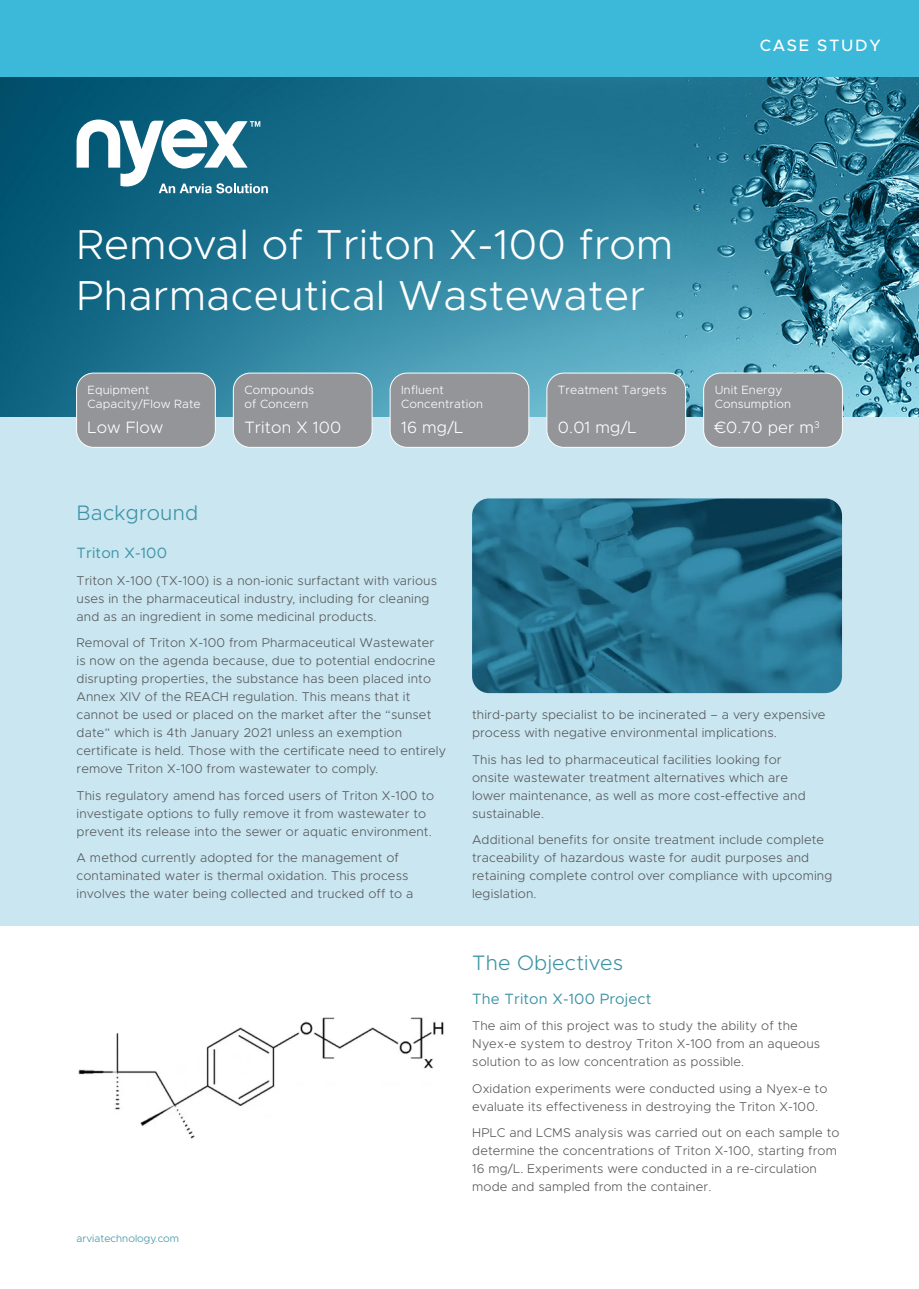
<style>
.page{position:relative;width:919px;height:1289px;background:#fff}
.page>*{position:absolute;margin:0;border:0;box-sizing:border-box;transform-origin:0 0}
.t1{font:300 42px/51px "Metropolis";letter-spacing:.01em;color:#fff}
.t2{font:300 21px "Metropolis";letter-spacing:.01em;color:#3d93a5}
.t3{font:300 16.5px "Metropolis";letter-spacing:.01em;color:#fff}
.t4{font:500 16.5px "Metropolis";letter-spacing:.1em;color:#fff}
.H4_Regular{font:15px "Metropolis";letter-spacing:.01em;color:#3d93a5}
.Case_Study_Body{font:300 12.75px/18px "Metropolis";letter-spacing:.01em;color:#57585a}
.t5{font:300 12px/13.5px "Metropolis";letter-spacing:.01em;color:#fff}
.t6{font:300 10.5px "Metropolis";color:#3d93a5}
</style>
<div class="page">
<div style="left:0;top:0;width:918px;height:925px;background:#c9e6f1"></div>
<img style="left:0;top:77px;width:918px;height:340px">
<svg style="left:77px;top:119px;width:191px;height:74px;background:#6c9fb1"></svg>
<div style="left:0;top:0;width:918px;height:77px;background:#3cb8d8"></div>
<div style="left:77px;top:373px;width:138px;height:74px;background:#939598;border-radius:17px"></div>
<div style="left:76px;top:373px;width:140px;height:75px;border:1px solid #fff;border-radius:17px"></div>
<div style="left:233px;top:373px;width:139px;height:74px;background:#939598;border-radius:17px"></div>
<div style="left:233px;top:373px;width:139px;height:75px;border:1px solid #fff;border-radius:17px"></div>
<div style="left:390px;top:373px;width:139px;height:74px;background:#939598;border-radius:17px"></div>
<div style="left:390px;top:373px;width:139px;height:75px;border:1px solid #fff;border-radius:17px"></div>
<div style="left:547px;top:373px;width:138px;height:74px;background:#939598;border-radius:17px"></div>
<div style="left:546px;top:373px;width:140px;height:75px;border:1px solid #fff;border-radius:17px"></div>
<div style="left:703px;top:373px;width:139px;height:74px;background:#939598;border-radius:17px"></div>
<div style="left:703px;top:373px;width:139px;height:75px;border:1px solid #fff;border-radius:17px"></div>
<img style="left:472px;top:498px;width:370px;height:195px">
<img style="left:78px;top:1017px;width:366px;height:122px">
<h2 class="t4" style="left:759px;top:35px;width:122px">CASE STUDY</h2>
<p class="t1" style="left:77px;top:219px;width:598px">Removal of Triton X-100 from<br>Pharmaceutical Wastewater</p>
<h2 class="t5" style="left:88px;top:383px;width:115px">Equipment<br>Capacity/Flow Rate</h2>
<h2 class="t3" style="left:88px;top:417px;width:77px">Low Flow</h2>
<h2 class="t5" style="left:244px;top:383px;width:71px">Compounds of Concern</h2>
<h2 class="t3" style="left:244px;top:417px;width:98px">Triton X 100</h2>
<h2 class="t5" style="left:401px;top:383px;width:83px">Influent<br>Concentration</h2>
<h2 class="t3" style="left:401px;top:417px;width:64px">16 mg/L</h2>
<h2 class="t5" style="left:558px;top:383px;width:110px">Treatment Targets</h2>
<h2 class="t3" style="left:558px;top:417px;width:80px">0.01 mg/L</h2>
<h2 class="t5" style="left:714px;top:383px;width:78px">Unit Energy<br>Consumption</h2>
<h2 class="t3" style="left:714px;top:417px;width:107px">€0.70 per m<sup>3</sup></h2>
<h2 class="t2" style="left:77px;top:500px;width:123px">Background</h2>
<p class="H4_Regular" style="left:77px;top:543px;width:92px">Triton X-100</p>
<p class="Case_Study_Body" style="left:77px;top:571px;width:362px">Triton X-100 (TX-100) is a non-ionic surfactant with various uses in the pharmaceutical industry, including for cleaning and as an ingredient in some medicinal products.</p>
<p class="Case_Study_Body" style="left:77px;top:633px;width:371px">Removal of Triton X-100 from Pharmaceutical Wastewater is now on the agenda because, due to potential endocrine disrupting properties, the substance has been placed into Annex XIV of the REACH regulation. This means that it cannot be used or placed on the market after the “sunset date” which is 4th January 2021 unless an exemption certificate is held. Those with the certificate need to entirely remove Triton X-100 from wastewater to comply.</p>
<p class="Case_Study_Body" style="left:77px;top:786px;width:359px">This regulatory amend has forced users of Triton X-100 to investigate options to fully remove it from wastewater to prevent its release into the sewer or aquatic environment.</p>
<p class="Case_Study_Body" style="left:77px;top:848px;width:338px">A method currently adopted for the management of contaminated water is thermal oxidation. This process involves the water being collected and trucked off to a</p>
<p class="t6" style="left:77px;top:1231px;width:104px">arviatechnology.com</p>
<p class="Case_Study_Body" style="left:472px;top:705px;width:355px">third-party specialist to be incinerated – a very expensive process with negative environmental implications.</p>
<p class="Case_Study_Body" style="left:472px;top:750px;width:335px">This has led to pharmaceutical facilities looking for onsite wastewater treatment alternatives which are lower maintenance, as well as more cost-effective and sustainable.</p>
<p class="Case_Study_Body" style="left:472px;top:830px;width:362px">Additional benefits for onsite treatment include complete traceability of hazardous waste for audit purposes and retaining complete control over compliance with upcoming legislation.</p>
<p class="t2" style="left:472px;top:949px;width:152px">The Objectives</p>
<p class="H4_Regular" style="left:472px;top:989px;width:180px">The Triton X-100 Project</p>
<p class="Case_Study_Body" style="left:472px;top:1016px;width:349px">The aim of this project was to study the ability of the<br>Nyex-e system to destroy Triton X-100 from an aqueous solution to as low concentration as possible.</p>
<p class="Case_Study_Body" style="left:472px;top:1079px;width:357px">Oxidation experiments were conducted using a Nyex-e to evaluate its effectiveness in destroying the Triton X-100.</p>
<p class="Case_Study_Body" style="left:472px;top:1123px;width:369px">HPLC and LCMS analysis was carried out on each sample to determine the concentrations of Triton X-100, starting from 16 mg/L. Experiments were conducted in a re-circulation mode and sampled from the container.</p>
</div>
